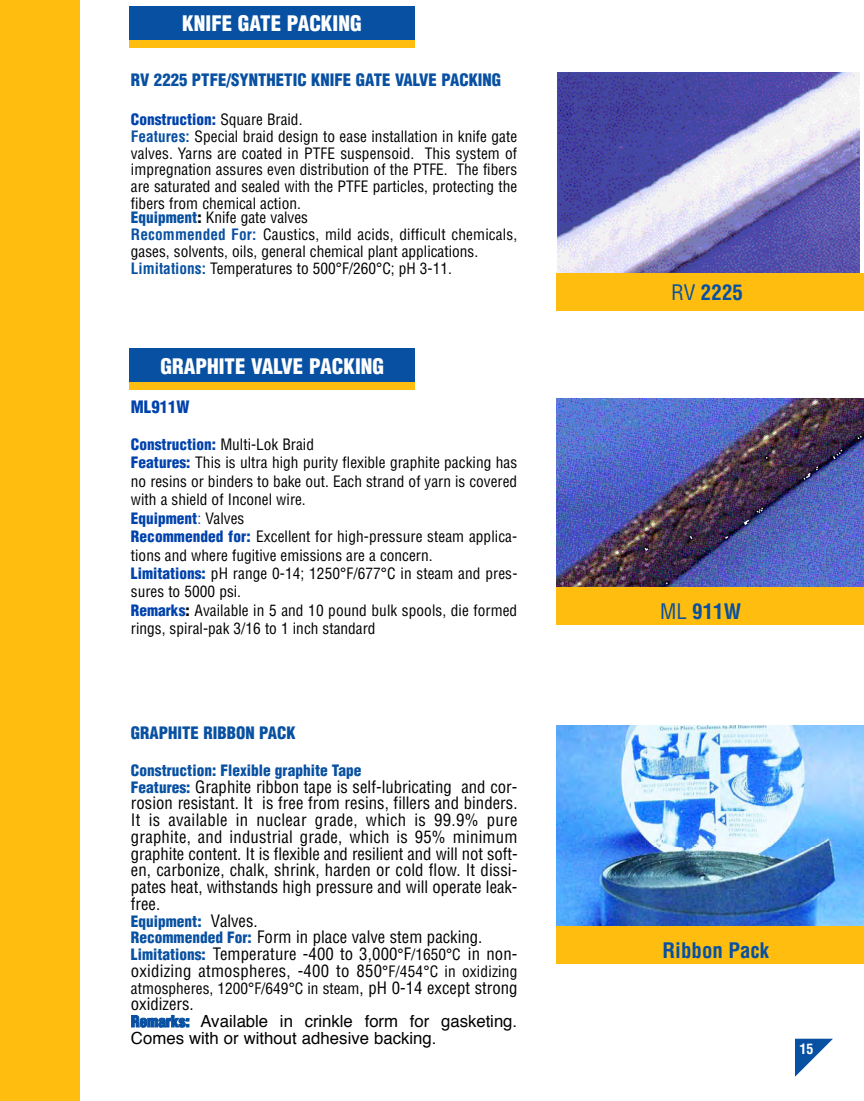
<style>
.page{position:relative;width:864px;height:1101px;background:#fff}
.page>*{position:absolute;margin:0;border:0;box-sizing:border-box;transform-origin:0 0}
.t1{font:900 condensed 20.85px "Helvetica";color:#fff}
.t2{font:700 condensed 20.85px "Helvetica";color:#0850a1}
.t3{font:condensed 16.8px/16.8px "Helvetica";color:#000;text-align:justify}
.t4{font:16.8px/16.8px "Helvetica";color:#000}
.t5{font:900 condensed 16.8px "Helvetica";color:#0850a1}
.t6{font:900 condensed 16.8px "Helvetica";color:#0042ac}
.t7{font:condensed 15.3px/18.5px "Helvetica";letter-spacing:.005em;color:#000}
.t8{font:900 condensed 15.3px "Helvetica";color:#0850a1}
.t9{font:700 condensed 13.95px "Helvetica";color:#fff}
.s1{font-weight:900;color:#0042ac}
.s2{font-weight:700;color:#0850a1}
.s3{font-weight:900;color:#0850a1}
.s4{font-weight:900}
.s5{color:#0042ac}
.s6{font-weight:900;font-size:15.3px;color:#0850a1}
.s7{font-weight:400;font-size:16.8px;color:#000}
.s8{font-size:15.3px}
.s9{font-size:16.8px}
.s10{font-stretch:condensed}
.s11{font-weight:900;font-stretch:condensed;font-size:15.3px;color:#0850a1}
.s12{font-weight:400}
</style>
<div class="page">
<img style="left:556px;top:725px;width:308px;height:201px">
<img style="left:556px;top:399px;width:308px;height:188px">
<div style="left:556px;top:587px;width:308px;height:38px;background:#ffbe0f"></div>
<div style="left:0;top:0;width:79px;height:1101px;background:#ffbe0f"></div>
<svg style="left:795px;top:1039px;width:38px;height:37px"></svg>
<img style="left:558px;top:72px;width:301px;height:201px">
<div style="left:556px;top:274px;width:308px;height:37px;background:#ffbe0f"></div>
<div style="left:556px;top:926px;width:308px;height:38px;background:#ffbe0f"></div>
<div style="left:129px;top:6px;width:285px;height:35px;background:#0850a1"></div>
<div style="left:129px;top:40px;width:286px;height:7px;background:#ffbe0f"></div>
<div style="left:130px;top:349px;width:285px;height:34px;background:#0850a1"></div>
<div style="left:130px;top:383px;width:285px;height:7px;background:#ffbe0f"></div>
<h1 class="t1" style="left:182px;top:16px;width:181px">KNIFE GATE PACKING</h1>
<p class="t5" style="left:131px;top:74px;width:372px">RV 2225 PTFE/SYNTHETIC KNIFE GATE VALVE PACKING</p>
<p class="t7" style="left:131px;top:113px;width:388px;line-height:16.8px"><span class="s1">Construction:</span> Square Braid.<br><span class="s2">Features:</span> Special braid design to ease installation in knife gate valves. Yarns are coated in PTFE suspensoid. This system of impregnation assures even distribution of the PTFE. The fibers are saturated and sealed with the PTFE particles, protecting the fibers from chemical action.</p>
<p class="t7" style="left:131px;top:211px;width:388px;line-height:16.8px"><span class="s3">Equipment</span><span class="s4">:</span> Knife gate valves<br><span class="s2">Recommended For:</span> Caustics, mild acids, difficult chemicals, gases, solvents, oils, general chemical plant applications.<br><span class="s2">Limitations:</span> Temperatures to 500°F/260°C; pH 3-11.</p>
<h1 class="t1" style="left:160px;top:358px;width:225px">GRAPHITE VALVE PACKING</h1>
<p class="t6" style="left:131px;top:400px;width:60px">ML911W</p>
<p class="t7" style="left:131px;top:436px;width:388px"><span class="s1">Construction:</span> Multi-Lok Braid<br><span class="s1">Features:</span> This is ultra high purity flexible graphite packing has no resins or binders to bake out. Each strand of yarn is covered with a shield of Inconel wire.<br><span class="s1">Equipment</span><span class="s5">:</span> Valves<br><span class="s1">Recommended for:</span> Excellent for high-pressure steam applica&shy;tions and where fugitive emissions are a concern.<br><span class="s1">Limitations:</span> pH range 0-14; 1250°F/677°C in steam and pres&shy;sures to 5000 psi.<br><span class="s1">Remarks</span><span class="s4">:</span> Available in 5 and 10 pound bulk spools, die formed rings, spiral-pak 3/16 to 1 inch standard</p>
<p class="t5" style="left:131px;top:726px;width:166px">GRAPHITE RIBBON PACK</p>
<p class="t8" style="left:131px;top:764px;width:232px">Construction: Flexible graphite Tape</p>
<p class="t3" style="left:131px;top:779px;width:388px"><span class="s6">Features:</span> Graphite ribbon tape is self-lubricating and cor&shy;rosion resistant. It is free from resins, fillers and binders.<br>It is available in nuclear grade, which is 99.9% pure graphite, and industrial grade, which is 95% minimum graphite content. It is flexible and resilient and will not soft&shy;en, carbonize, chalk, shrink, harden or cold flow. It dissi&shy;pates heat, withstands high pressure and will operate leak&shy;free.</p>
<p class="t8" style="left:131px;top:915px;width:128px">Equipment: <span class="s7">Valves.</span></p>
<p class="t3" style="left:131px;top:930px;width:388px;text-align:left"><span class="s6">Recommended For:</span> Form in place valve stem packing.<br><span class="s6">Limitations:</span> Temperature -400 to 3,000<span class="s8">°</span>F<span class="s8">/1650°C</span> in non&shy;oxidizing atmospheres, -400 to 850<span class="s8">°F/454°C in oxidizing</span></p>
<p class="t7" style="left:131px;top:980px;width:388px">atmospheres, 1200°F/649°C in steam<span class="s9">, pH 0-14 except strong</span></p>
<p class="t4" style="left:131px;top:997px;width:388px"><span class="s10">oxidizers.<br></span><span class="s11">R e m a rk s :</span> Available in crinkle form for gasketing.<br>Comes with or without adhesive backing.</p>
<h1 class="t2" style="left:671px;top:284px;width:73px"><span class="s12">RV</span> 2225</h1>
<h1 class="t2" style="left:660px;top:603px;width:83px"><span class="s12">ML</span> 911W</h1>
<h1 class="t2" style="left:662px;top:942px;width:108px">Ribbon Pack</h1>
<p class="t9" style="left:799px;top:1043px;width:15px">15</p>
</div>
